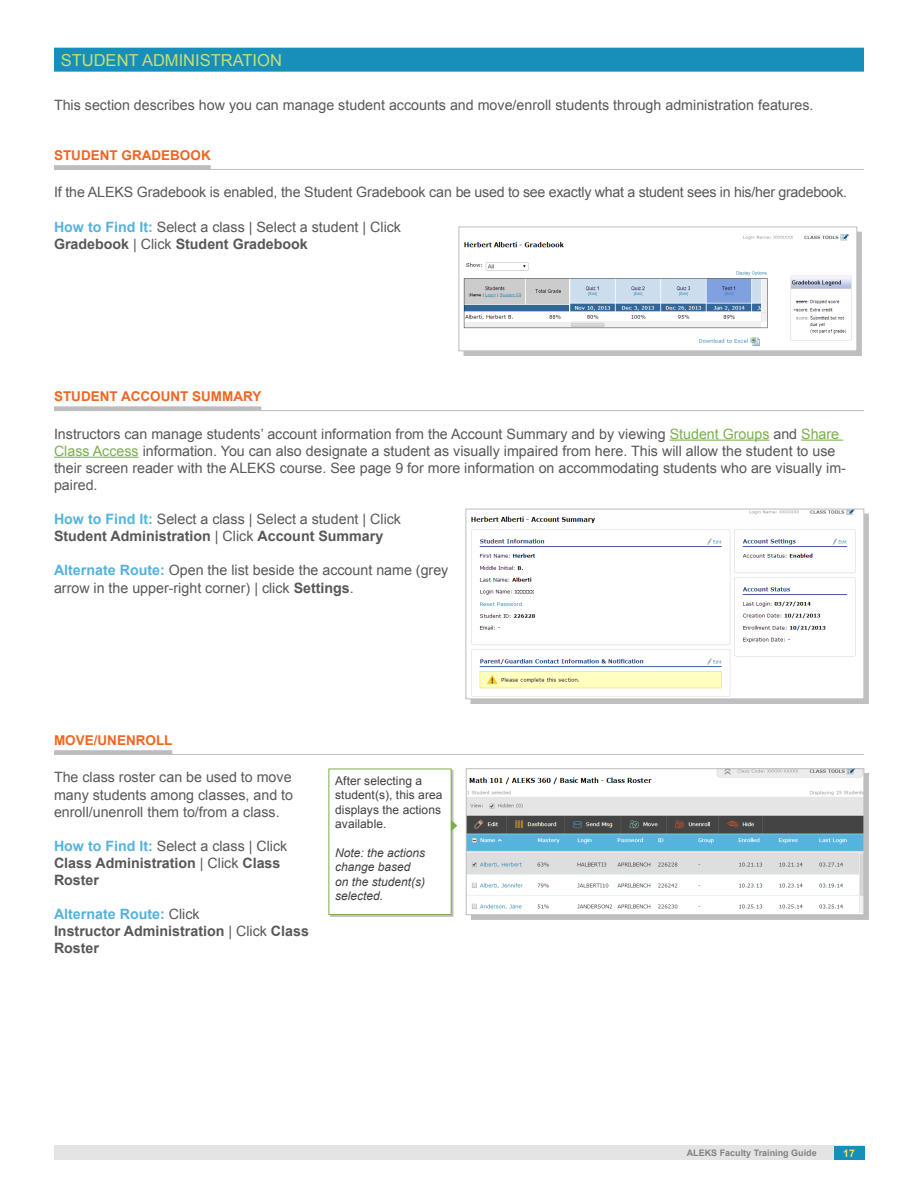
<style>
.page{position:relative;width:918px;height:1188px;background:#fff}
.page>*{position:absolute;margin:0;border:0;box-sizing:border-box;transform-origin:0 0}
.Headline_01{font:16.5px "Arial";color:#c7df73}
.Content{font:14.25px/17.1px "Arial";color:#57585a}
.Content-2{font:700 14.25px/17.1px "Arial";color:#57585a}
.Paragraph_Style_1{font:700 13.5px "Arial";color:#f16522}
.t1{font:12px/14.4px "Arial";letter-spacing:.005em;color:#404041}
.t2{font:italic 12px/14.4px "Arial";color:#404041}
.t3{font:700 10.5px "Arial";color:#ffdc53}
.t4{font:700 9px "Arial";color:#808285}
.s1{font-weight:700;color:#55b3db}
.s2{font-weight:700}
.s3{color:#7aaf4d}
.s4{color:#55b3db}
.s5{font-weight:400}
</style>
<div class="page">
<div style="left:54px;top:1146px;width:810px;height:14px;background:#e4e4e3"></div>
<div style="left:834px;top:1146px;width:30px;height:14px;background:#178fba"></div>
<div style="left:54px;top:48px;width:810px;height:24px;background:#178fba"></div>
<div style="left:54px;top:165px;width:157px;height:5px;background:#bbbdbf"></div>
<hr style="left:54px;top:169px;width:810px;height:1px;background:#bbbdbf">
<div style="left:54px;top:406px;width:207px;height:5px;background:#bbbdbf"></div>
<hr style="left:54px;top:410px;width:810px;height:1px;background:#bbbdbf">
<hr style="left:670px;top:440px;width:100px;height:1px;background:#7aaf4d">
<hr style="left:801px;top:440px;width:42px;height:1px;background:#7aaf4d">
<hr style="left:54px;top:457px;width:85px;height:1px;background:#7aaf4d">
<div style="left:54px;top:750px;width:118px;height:5px;background:#bbbdbf"></div>
<hr style="left:54px;top:754px;width:810px;height:1px;background:#bbbdbf">
<div style="left:463px;top:232px;width:399px;height:124px;background:#c0bebf"></div>
<img style="left:463px;top:232px;width:392px;height:117px">
<div style="left:459px;top:227px;width:398px;height:124px;border:1px solid #bbbdbf"></div>
<div style="left:470px;top:514px;width:399px;height:190px;background:#c0bebf"></div>
<img style="left:470px;top:511px;width:392px;height:186px">
<div style="left:466px;top:509px;width:398px;height:190px;border:1px solid #bbbdbf"></div>
<div style="left:471px;top:773px;width:398px;height:147px;background:#231f20;opacity:.29"></div>
<img style="left:468px;top:771px;width:394px;height:141px">
<div style="left:466px;top:769px;width:398px;height:146px;border:1px solid #bbbdbf"></div>
<div style="left:328px;top:769px;width:124px;height:146px;background:#fff;border:1px solid #7aaf4d"></div>
<svg style="left:451px;top:820px;width:6px;height:11px"></svg>
<p class="Headline_01" style="left:61px;top:49px;width:223px">STUDENT ADMINISTRATION</p>
<p class="Content" style="left:54px;top:97px;width:761px">This section describes how you can manage student accounts and move/enroll students through administration features.</p>
<p class="Paragraph_Style_1" style="left:54px;top:146px;width:158px">STUDENT GRADEBOOK</p>
<p class="Content" style="left:54px;top:184px;width:795px">If the ALEKS Gradebook is enabled, the Student Gradebook can be used to see exactly what a student sees in his/her gradebook.</p>
<p class="Content" style="left:54px;top:218px;width:349px"><span class="s1">How to Find It:</span> Select a class | Select a student | Click<br><span class="s2">Gradebook</span> | Click <span class="s2">Student Gradebook</span></p>
<p class="Paragraph_Style_1" style="left:54px;top:388px;width:209px">STUDENT ACCOUNT SUMMARY</p>
<p class="Content" style="left:54px;top:425px;width:794px">Instructors can manage students’ account information from the Account Summary and by viewing <span class="s3">Student Groups</span> and <span class="s3">Share Class Access</span> information. You can also designate a student as visually impaired from here. This will allow the student to use their screen reader with the ALEKS course. See page 9 for more information on accommodating students who are visually im&shy;paired.</p>
<p class="Content" style="left:54px;top:511px;width:349px"><span class="s1">How to Find It:</span> Select a class | Select a student | Click<br><span class="s2">Student Administration</span> | Click <span class="s2">Account Summary</span></p>
<p class="Content" style="left:54px;top:562px;width:396px"><span class="s1">Alternate Route:</span> Open the list beside the account name (grey arrow in the upper-right corner) | click <span class="s2">Settings</span>.</p>
<p class="Paragraph_Style_1" style="left:54px;top:731px;width:120px">MOVE/UNENROLL</p>
<p class="Content" style="left:54px;top:769px;width:241px;text-align:justify">The class roster can be used to move many students among classes, and to enroll/unenroll them to/from a class.</p>
<p class="Content-2" style="left:54px;top:838px;width:235px"><span class="s4">How to Find It:</span> <span class="s5">Select a class | Click<br></span>Class Administration <span class="s5">| Click</span> Class<br>Roster</p>
<p class="Content-2" style="left:54px;top:906px;width:256px"><span class="s4">Alternate Route:</span> <span class="s5">Click<br></span>Instructor Administration <span class="s5">| Click</span> Class<br>Roster</p>
<p class="t1" style="left:335px;top:774px;width:109px">After selecting a student(s), this area displays the actions available.</p>
<p class="t2" style="left:335px;top:846px;width:92px">Note: the actions change based on the student(s) selected.</p>
<p class="t4" style="left:687px;top:1147px;width:132px">ALEKS Faculty Training Guide</p>
<p class="t3" style="left:843px;top:1146px;width:13px">17</p>
</div>
